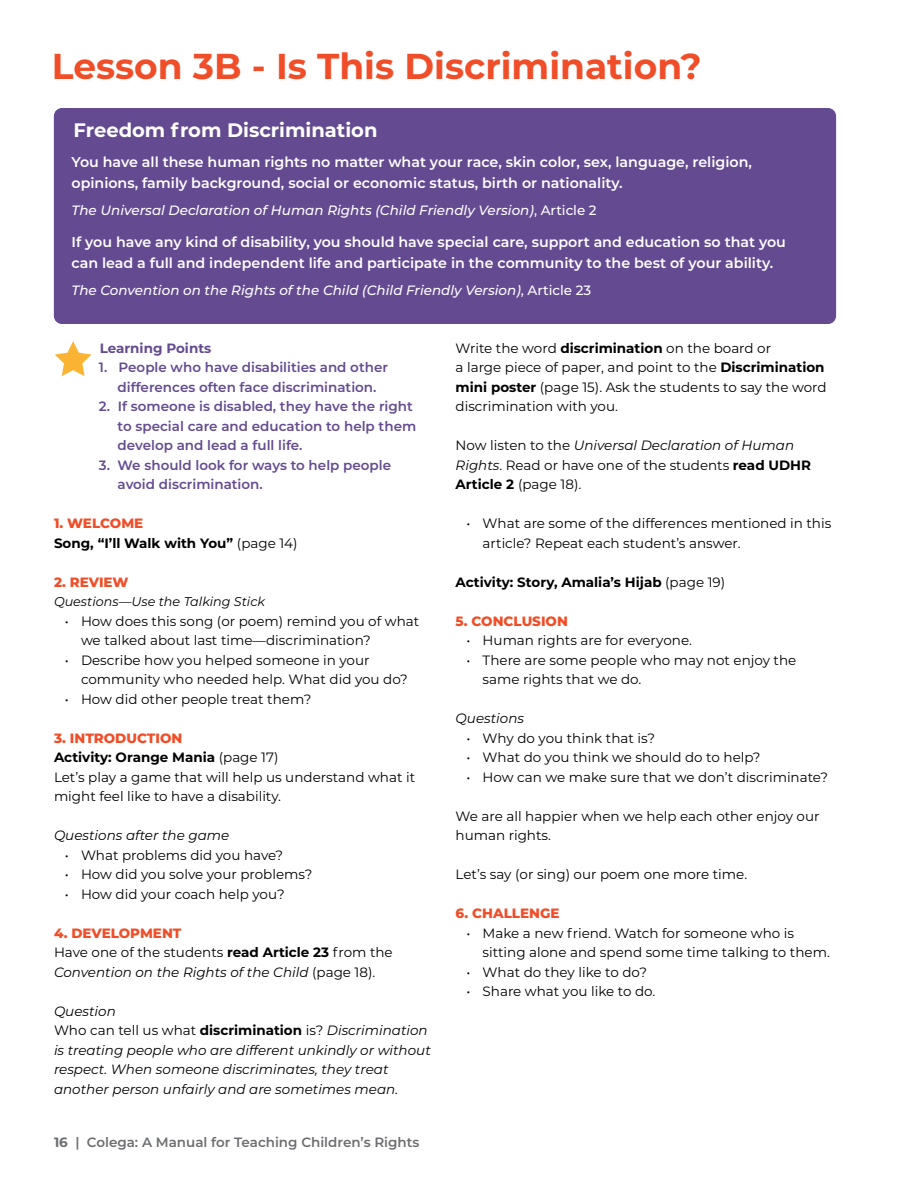
<style>
.page{position:relative;width:918px;height:1188px;background:#fff}
.page>*{position:absolute;margin:0;border:0;box-sizing:border-box;transform-origin:0 0}
.t1{font:700 36px "Montserrat";color:#f04e28}
.t2{font:700 19.5px "Montserrat";color:#fff}
.t3{font:600 14.25px/21px "Montserrat";color:#fff}
.t4{font:13.5px/19.5px "Montserrat";color:#000}
.t5{font:600 13.5px/19.5px "Montserrat";color:#644b91}
.t6{font:italic 13.5px/19.5px "Montserrat";color:#000}
.t7{font:italic 500 13.5px "Montserrat";color:#fff}
.t8{font:700 13.5px/19.5px "Montserrat";color:#000}
.t9{font:600 13.5px "Montserrat";color:#6d6e71}
.t10{font:800 13.5px "Montserrat";color:#f04e28}
.t11{font:700 13.5px "Montserrat";color:#644b91}
.t12{font:italic 12.75px "Montserrat";color:#000}
.s1{font-style:normal}
.s2{font-weight:800;color:#f04e28}
.s3{font-weight:400}
.s4{font-weight:700}
.s5{font-style:italic}
.s6{font-weight:700;font-style:normal}
</style>
<div class="page">
<svg style="left:55px;top:341px;width:37px;height:35px"></svg>
<div style="left:54px;top:108px;width:782px;height:216px;background:#644b91;border-radius:8px"></div>
<h1 class="t1" style="left:52px;top:41px;width:652px">Lesson 3B - Is This Discrimination?</h1>
<h2 class="t2" style="left:74px;top:116px;width:305px">Freedom from Discrimination</h2>
<p class="t3" style="left:71px;top:151px;width:682px">You have all these human rights no matter what your race, skin color, sex, language, religion, opinions, family background, social or economic status, birth or nationality.</p>
<p class="t7" style="left:71px;top:201px;width:527px">The Universal Declaration of Human Rights (Child Friendly Version)<span class="s1">, Article 2</span></p>
<p class="t3" style="left:71px;top:231px;width:716px">If you have any kind of disability, you should have special care, support and education so that you can lead a full and independent life and participate in the community to the best of your ability.</p>
<p class="t7" style="left:71px;top:281px;width:521px">The Convention on the Rights of the Child (Child Friendly Version)<span class="s1">, Article 23</span></p>
<p class="t11" style="left:100px;top:338px;width:113px">Learning Points</p>
<p class="t5" style="left:99px;top:357px;width:291px;text-align:center">1. People who have disabilities and other differences often face discrimination.</p>
<p class="t5" style="left:118px;top:396px;width:300px;text-indent:-19px">2. If someone is disabled, they have the right to special care and education to help them develop and lead a full life.</p>
<p class="t5" style="left:118px;top:455px;width:275px;text-indent:-19px">3. We should look for ways to help people avoid discrimination.</p>
<p class="t8" style="left:54px;top:513px;width:245px"><span class="s2">1. WELCOME<br></span>Song, “I’ll Walk with You” <span class="s3">(page 14)</span></p>
<p class="t10" style="left:54px;top:572px;width:76px">2. REVIEW</p>
<p class="t12" style="left:54px;top:593px;width:213px">Questions—Use the Talking Stick</p>
<p class="t4" style="left:81px;top:611px;width:340px;text-indent:-16px">• How does this song (or poem) remind you of what we talked about last time—discrimination?</p>
<p class="t4" style="left:81px;top:650px;width:328px;text-indent:-16px">• Describe how you helped someone in your community who needed help. What did you do?</p>
<p class="t4" style="left:65px;top:689px;width:248px">• How did other people treat them?</p>
<p class="t4" style="left:54px;top:728px;width:363px"><span class="s2">3. INTRODUCTION<br></span><span class="s4">Activity: Orange Mania</span> (page 17)<br>Let’s play a game that will help us understand what it might feel like to have a disability.</p>
<p class="t6" style="left:54px;top:825px;width:177px">Questions after the game</p>
<p class="t4" style="left:65px;top:845px;width:220px">• What problems did you have?</p>
<p class="t4" style="left:65px;top:864px;width:249px">• How did you solve your problems?</p>
<p class="t4" style="left:65px;top:884px;width:222px">• How did your coach help you?</p>
<p class="t4" style="left:54px;top:923px;width:340px"><span class="s2">4. DEVELOPMENT<br></span>Have one of the students <span class="s4">read Article 23</span> from the<br><span class="s5">Convention on the Rights of the Child</span> (page 18).</p>
<p class="t6" style="left:54px;top:1001px;width:378px">Question<br><span class="s1">Who can tell us what</span> <span class="s6">discrimination</span> <span class="s1">is?</span> Discrimination is treating people who are different unkindly or without respect. When someone discriminates, they treat another person unfairly and are sometimes mean.</p>
<p class="t9" style="left:54px;top:1133px;width:367px"><span class="s4">16</span> | Colega: A Manual for Teaching Children’s Rights</p>
<p class="t4" style="left:456px;top:338px;width:372px">Write the word <span class="s4">discrimination</span> on the board or<br>a large piece of paper, and point to the <span class="s4">Discrimination mini poster</span> (page 15). Ask the students to say the word discrimination with you.</p>
<p class="t4" style="left:456px;top:435px;width:357px">Now listen to the <span class="s5">Universal Declaration of Human<br>Rights</span>. Read or have one of the students <span class="s4">read UDHR<br>Article 2</span> (page 18).</p>
<p class="t4" style="left:483px;top:513px;width:350px;text-indent:-16px">• What are some of the differences mentioned in this article? Repeat each student’s answer.</p>
<p class="t8" style="left:456px;top:571px;width:271px">Activity: Story, Amalia’s Hijab <span class="s3">(page 19)</span></p>
<p class="t10" style="left:456px;top:611px;width:114px">5. CONCLUSION</p>
<p class="t4" style="left:466px;top:630px;width:227px">• Human rights are for everyone.</p>
<p class="t4" style="left:483px;top:650px;width:315px;text-indent:-16px">• There are some people who may not enjoy the same rights that we do.</p>
<p class="t6" style="left:456px;top:708px;width:70px">Questions</p>
<p class="t4" style="left:466px;top:728px;width:190px">• Why do you think that is?</p>
<p class="t4" style="left:466px;top:747px;width:296px">• What do you think we should do to help?</p>
<p class="t4" style="left:466px;top:767px;width:363px">• How can we make sure that we don’t discriminate?</p>
<p class="t4" style="left:456px;top:806px;width:366px">We are all happier when we help each other enjoy our human rights.</p>
<p class="t4" style="left:456px;top:864px;width:293px">Let’s say (or sing) our poem one more time.</p>
<p class="t10" style="left:456px;top:903px;width:105px">6. CHALLENGE</p>
<p class="t4" style="left:483px;top:923px;width:349px;text-indent:-16px">• Make a new friend. Watch for someone who is sitting alone and spend some time talking to them.</p>
<p class="t4" style="left:466px;top:962px;width:182px">• What do they like to do?</p>
<p class="t4" style="left:466px;top:981px;width:191px">• Share what you like to do.</p>
</div>
